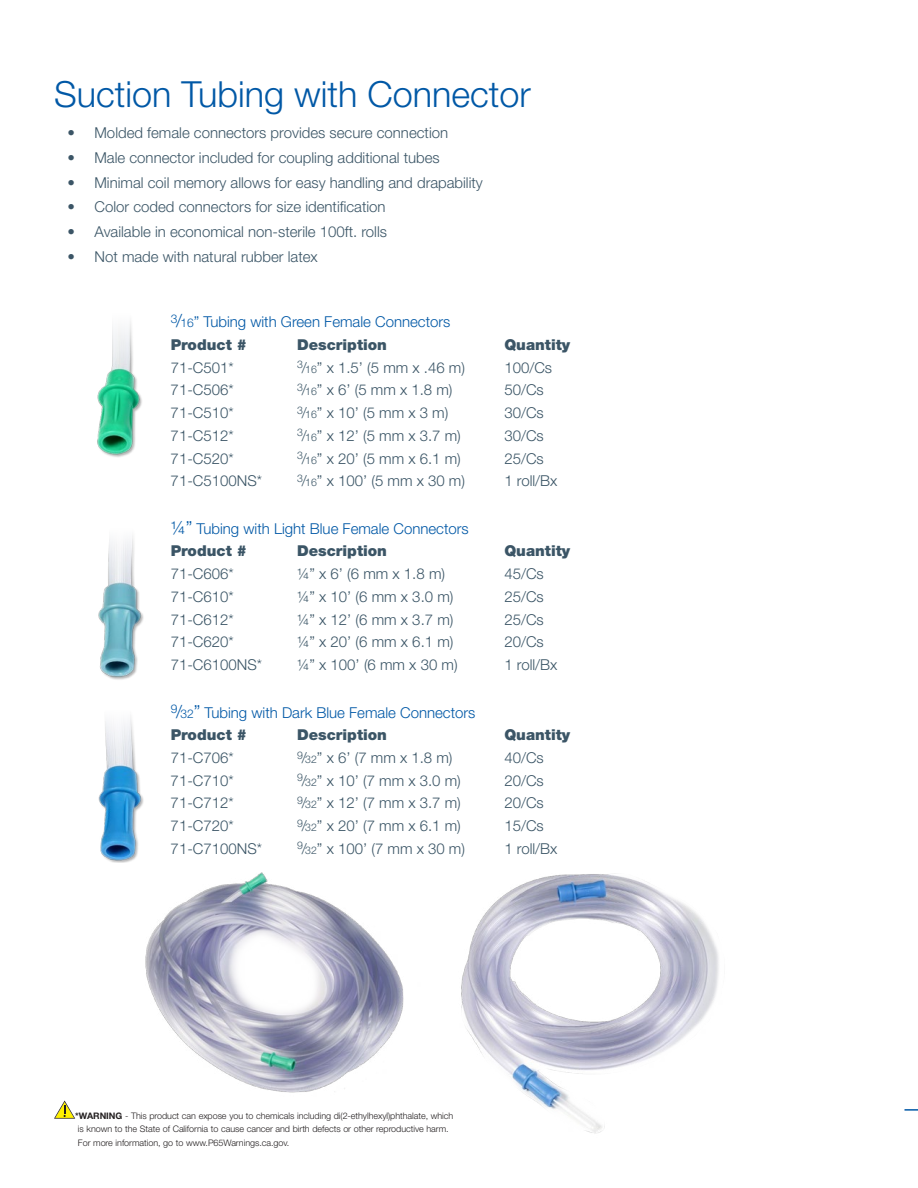
<style>
.page{position:relative;width:918px;height:1188px;background:#fff}
.page>*{position:absolute;margin:0;border:0;box-sizing:border-box;transform-origin:0 0}
.t1{font:300 36px "Helvetica Neue LT Std";color:#0158a6}
.t2{font:300 15px "Helvetica Neue LT Std";color:#3b5566}
.t3{font:300 15px/22.6px "Helvetica Neue LT Std";color:#0158a6}
.t4{font:900 15px "Helvetica Neue LT Std";color:#3b5566}
.t5{font:300 9px/13.5px "Helvetica Neue LT Std";letter-spacing:-.005em;color:#231f20}
.s1{font-size:18px}
.s2{font-size:12px}
.s3{font-weight:900;color:#3b5566}
.s4{font-size:10.5px}
.s5{font-weight:700}
</style>
<div class="page">
<img style="left:145px;top:872px;width:259px;height:221px">
<img style="left:461px;top:874px;width:258px;height:260px">
<svg style="left:904px;top:1109px;width:14px;height:2px"></svg>
<img style="left:97px;top:321px;width:45px;height:136px">
<img style="left:98px;top:536px;width:46px;height:144px">
<img style="left:98px;top:717px;width:46px;height:145px">
<svg style="left:54px;top:1101px;width:21px;height:18px"></svg>
<p class="t1" style="left:54px;top:72px;width:478px">Suction Tubing with Connector</p>
<p class="t2" style="left:68px;top:124px;width:382px">• Molded female connectors provides secure connection</p>
<p class="t2" style="left:68px;top:148px;width:374px">• Male connector included for coupling additional tubes</p>
<p class="t2" style="left:68px;top:173px;width:417px">• Minimal coil memory allows for easy handling and drapability</p>
<p class="t2" style="left:68px;top:198px;width:320px">• Color coded connectors for size identification</p>
<p class="t2" style="left:68px;top:223px;width:321px">• Available in economical non-sterile 100ft. rolls</p>
<p class="t2" style="left:68px;top:247px;width:252px">• Not made with natural rubber latex</p>
<p class="t3" style="left:171px;top:310px;width:281px"><sup>3</sup><span class="s1">/</span><span class="s2">16</span>” Tubing with Green Female Connectors<br><span class="s3">Product #</span></p>
<p class="t4" style="left:297px;top:336px;width:92px">Description</p>
<p class="t4" style="left:504px;top:336px;width:67px">Quantity</p>
<p class="t2" style="left:171px;top:358px;width:65px">71-C501*</p>
<p class="t2" style="left:297px;top:358px;width:170px"><sup>3</sup>/<span class="s4">16</span>” x 1.5’ (5 mm x .46 m)</p>
<p class="t2" style="left:504px;top:358px;width:49px">100/Cs</p>
<p class="t2" style="left:171px;top:381px;width:65px">71-C506*</p>
<p class="t2" style="left:297px;top:381px;width:157px"><sup>3</sup>/<span class="s4">16</span>” x 6’ (5 mm x 1.8 m)</p>
<p class="t2" style="left:504px;top:381px;width:41px">50/Cs</p>
<p class="t2" style="left:171px;top:404px;width:65px">71-C510*</p>
<p class="t2" style="left:297px;top:404px;width:153px"><sup>3</sup>/<span class="s4">16</span>” x 10’ (5 mm x 3 m)</p>
<p class="t2" style="left:504px;top:404px;width:41px">30/Cs</p>
<p class="t2" style="left:171px;top:426px;width:65px">71-C512*</p>
<p class="t2" style="left:297px;top:426px;width:165px"><sup>3</sup>/<span class="s4">16</span>” x 12’ (5 mm x 3.7 m)</p>
<p class="t2" style="left:504px;top:426px;width:41px">30/Cs</p>
<p class="t2" style="left:171px;top:449px;width:65px">71-C520*</p>
<p class="t2" style="left:297px;top:449px;width:165px"><sup>3</sup>/<span class="s4">16</span>” x 20’ (5 mm x 6.1 m)</p>
<p class="t2" style="left:504px;top:449px;width:41px">25/Cs</p>
<p class="t2" style="left:171px;top:472px;width:93px">71-C5100NS*</p>
<p class="t2" style="left:297px;top:472px;width:170px"><sup>3</sup>/<span class="s4">16</span>” x 100’ (5 mm x 30 m)</p>
<p class="t2" style="left:504px;top:472px;width:55px">1 roll/Bx</p>
<p class="t3" style="left:171px;top:517px;width:300px"><span class="s1">¼”</span> Tubing with Light Blue Female Connectors<br><span class="s3">Product #</span></p>
<p class="t4" style="left:297px;top:542px;width:92px">Description</p>
<p class="t4" style="left:504px;top:542px;width:67px">Quantity</p>
<p class="t2" style="left:171px;top:565px;width:65px">71-C606*</p>
<p class="t2" style="left:297px;top:565px;width:150px">¼” x 6’ (6 mm x 1.8 m)</p>
<p class="t2" style="left:504px;top:565px;width:41px">45/Cs</p>
<p class="t2" style="left:171px;top:587px;width:65px">71-C610*</p>
<p class="t2" style="left:297px;top:587px;width:158px">¼” x 10’ (6 mm x 3.0 m)</p>
<p class="t2" style="left:504px;top:587px;width:41px">25/Cs</p>
<p class="t2" style="left:171px;top:610px;width:65px">71-C612*</p>
<p class="t2" style="left:297px;top:610px;width:158px">¼” x 12’ (6 mm x 3.7 m)</p>
<p class="t2" style="left:504px;top:610px;width:41px">25/Cs</p>
<p class="t2" style="left:171px;top:633px;width:65px">71-C620*</p>
<p class="t2" style="left:297px;top:633px;width:158px">¼” x 20’ (6 mm x 6.1 m)</p>
<p class="t2" style="left:504px;top:633px;width:41px">20/Cs</p>
<p class="t2" style="left:171px;top:656px;width:93px">71-C6100NS*</p>
<p class="t2" style="left:297px;top:656px;width:162px">¼” x 100’ (6 mm x 30 m)</p>
<p class="t2" style="left:504px;top:656px;width:55px">1 roll/Bx</p>
<p class="t3" style="left:171px;top:701px;width:306px"><sup>9</sup><span class="s1">/</span><span class="s2">32</span><span class="s1">”</span> Tubing with Dark Blue Female Connectors<br><span class="s3">Product #</span></p>
<p class="t4" style="left:297px;top:726px;width:91px">Description</p>
<p class="t4" style="left:504px;top:726px;width:67px">Quantity</p>
<p class="t2" style="left:171px;top:749px;width:65px">71-C706*</p>
<p class="t2" style="left:297px;top:749px;width:157px"><sup>9</sup>/<span class="s4">32</span>” x 6’ (7 mm x 1.8 m)</p>
<p class="t2" style="left:504px;top:749px;width:41px">40/Cs</p>
<p class="t2" style="left:171px;top:771px;width:65px">71-C710*</p>
<p class="t2" style="left:297px;top:771px;width:165px"><sup>9</sup>/<span class="s4">32</span>” x 10’ (7 mm x 3.0 m)</p>
<p class="t2" style="left:504px;top:771px;width:41px">20/Cs</p>
<p class="t2" style="left:171px;top:794px;width:65px">71-C712*</p>
<p class="t2" style="left:297px;top:794px;width:165px"><sup>9</sup>/<span class="s4">32</span>” x 12’ (7 mm x 3.7 m)</p>
<p class="t2" style="left:504px;top:794px;width:41px">20/Cs</p>
<p class="t2" style="left:171px;top:817px;width:65px">71-C720*</p>
<p class="t2" style="left:297px;top:817px;width:165px"><sup>9</sup>/<span class="s4">32</span>” x 20’ (7 mm x 6.1 m)</p>
<p class="t2" style="left:504px;top:817px;width:41px">15/Cs</p>
<p class="t2" style="left:171px;top:839px;width:93px">71-C7100NS*</p>
<p class="t2" style="left:297px;top:839px;width:170px"><sup>9</sup>/<span class="s4">32</span>” x 100’ (7 mm x 30 m)</p>
<p class="t2" style="left:504px;top:839px;width:55px">1 roll/Bx</p>
<p class="t5" style="left:78px;top:1108px;width:377px;text-indent:-3px"><span class="s5">*WARNING</span> - This product can expose you to chemicals including di(2-ethylhexyl)phthalate, which is known to the State of California to cause cancer and birth defects or other reproductive harm.<br>For more information, go to www.P65Warnings.ca.gov.</p>
</div>
